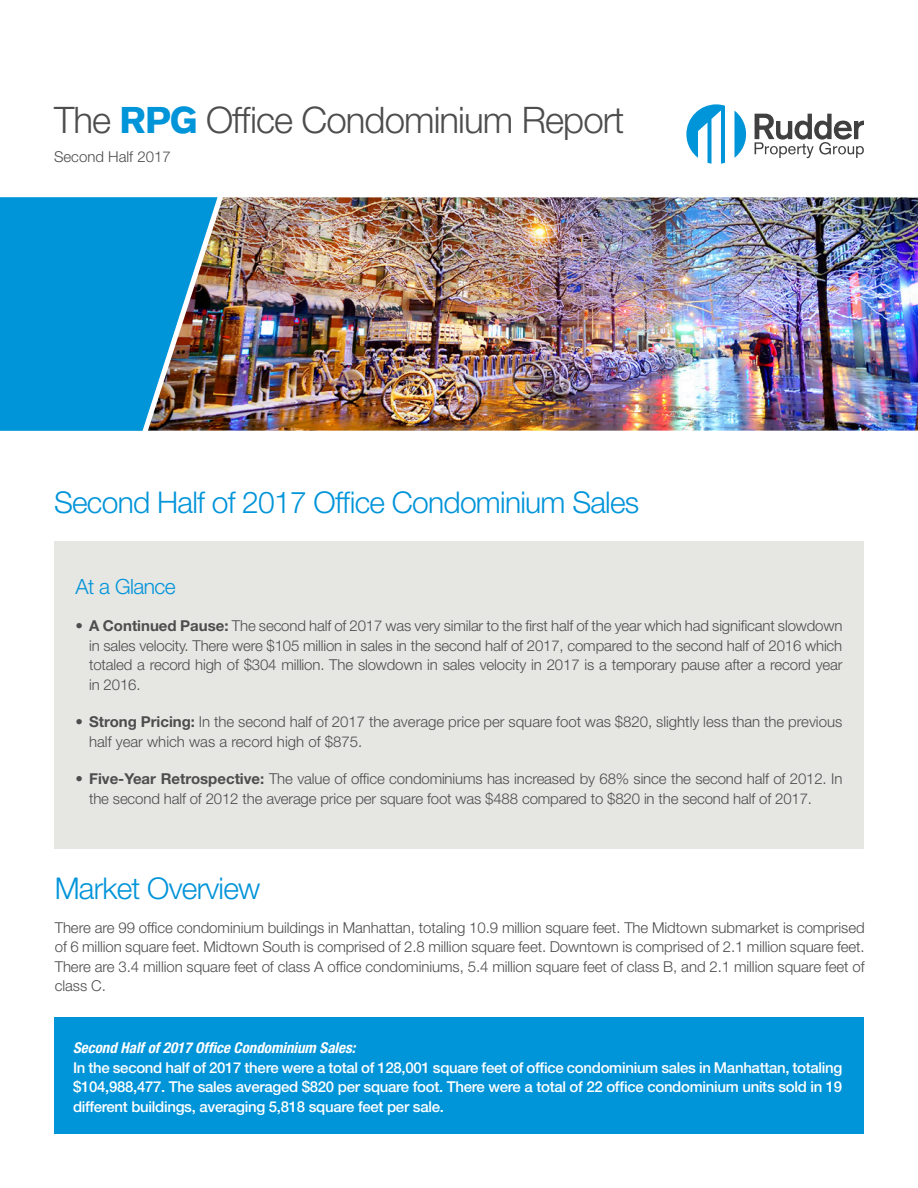
<style>
.page{position:relative;width:918px;height:1188px;background:#fff}
.page>*{position:absolute;margin:0;border:0;box-sizing:border-box;transform-origin:0 0}
.Main_Copy{font:300 36.6px "Helvetica Neue LT";letter-spacing:-.025em;color:#4d4d4e}
.Headline{font:300 30px "Helvetica Neue LT";letter-spacing:-.025em;color:#0094d9}
.Headline-2{font:300 21px "Helvetica Neue LT";letter-spacing:-.025em;color:#0094d9}
.Main_Copy-2{font:300 15px/19.5px "Helvetica Neue LT";letter-spacing:-.01em;color:#4d4d4e;text-align:justify}
.Main_Copy-3{font:500 15px/19.5px "Helvetica Neue LT";letter-spacing:-.02em;color:#fff;text-align:justify}
.Main_Copy-4{font:italic 700 condensed 15px "Helvetica Neue LT";color:#fff}
.s1{font-family:"Akzidenz Grotesk";font-weight:900;color:#0094d9}
.s2{font-weight:700}
</style>
<div class="page">
<svg style="left:734px;top:111px;width:12px;height:47px"></svg>
<svg style="left:686px;top:104px;width:39px;height:60px"></svg>
<svg style="left:755px;top:114px;width:109px;height:44px"></svg>
<div style="left:55px;top:1018px;width:809px;height:116px;background:#0094d9"></div>
<div style="left:54px;top:541px;width:810px;height:308px;background:#e6e6e3"></div>
<div style="left:0;top:197px;width:148px;height:234px;background:#0094d9"></div>
<img style="left:148px;top:197px;width:770px;height:234px">
<p class="Main_Copy" style="left:54px;top:98px;width:572px">The <span class="s1">RPG</span> Office Condominium Report</p>
<p class="Main_Copy-2" style="left:54px;top:147px;width:118px">Second Half 2017</p>
<p class="Headline" style="left:54px;top:484px;width:587px">Second Half of 2017 Office Condominium Sales</p>
<p class="Headline-2" style="left:76px;top:574px;width:102px">At a Glance</p>
<p class="Main_Copy-2" style="left:89px;top:616px;width:755px;text-indent:-14px"><span class="s2">• A Continued Pause:</span> The second half of 2017 was very similar to the first half of the year which had significant slowdown in sales velocity. There were $105 million in sales in the second half of 2017, compared to the second half of 2016 which totaled a record high of $304 million. The slowdown in sales velocity in 2017 is a temporary pause after a record year in 2016.</p>
<p class="Main_Copy-2" style="left:89px;top:712px;width:755px;text-indent:-14px"><span class="s2">• Strong Pricing:</span> In the second half of 2017 the average price per square foot was $820, slightly less than the previous half year which was a record high of $875.</p>
<p class="Main_Copy-2" style="left:89px;top:769px;width:755px;text-indent:-14px"><span class="s2">• Five-Year Retrospective:</span> The value of office condominiums has increased by 68% since the second half of 2012. In the second half of 2012 the average price per square foot was $488 compared to $820 in the second half of 2017.</p>
<p class="Headline" style="left:55px;top:870px;width:207px">Market Overview</p>
<p class="Main_Copy-2" style="left:55px;top:917px;width:812px">There are 99 office condominium buildings in Manhattan, totaling 10.9 million square feet. The Midtown submarket is comprised of 6 million square feet. Midtown South is comprised of 2.8 million square feet. Downtown is comprised of 2.1 million square feet.<br>There are 3.4 million square feet of class A office condominiums, 5.4 million square feet of class B, and 2.1 million square feet of class C.</p>
<p class="Main_Copy-4" style="left:73px;top:1039px;width:284px">Second Half of 2017 Office Condominium Sales:</p>
<p class="Main_Copy-3" style="left:73px;top:1058px;width:771px">In the second half of 2017 there were a total of 128,001 square feet of office condominium sales in Manhattan, totaling $104,988,477. The sales averaged $820 per square foot. There were a total of 22 office condominium units sold in 19 different buildings, averaging 5,818 square feet per sale.</p>
</div>
